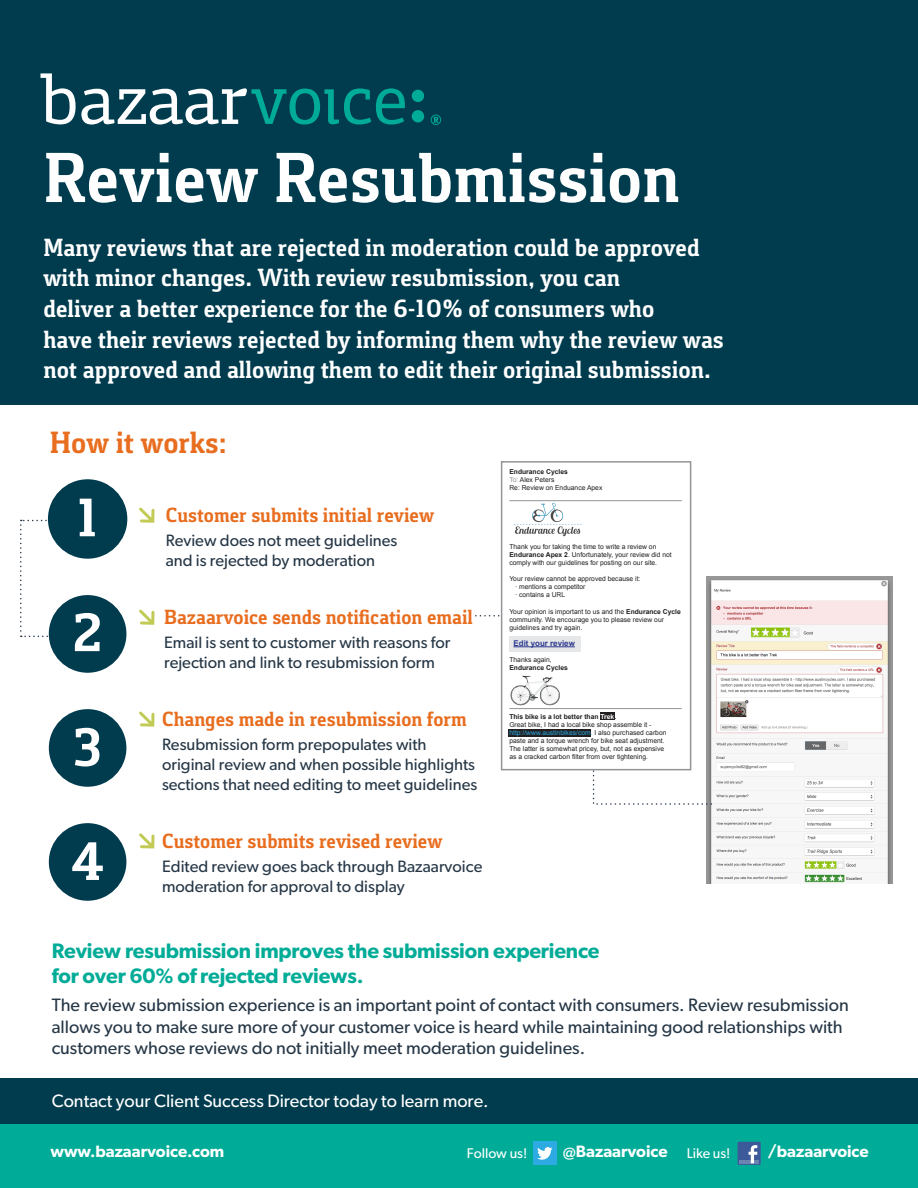
<style>
.page{position:relative;width:918px;height:1188px;background:#fff}
.page>*{position:absolute;margin:0;border:0;box-sizing:border-box;transform-origin:0 0}
.t1{font:700 72.45px "Foral Pro";color:#fff}
.t2{font:700 55.5px "Foral Pro";color:#fff}
.t3{font:700 31.5px "Foral Pro";color:#e86d1f}
.t4{font:700 25.5px/30.6px "Foral Pro";color:#fff}
.t5{font:700 21px "Foral Pro";color:#e86d1f}
.t6{font:600 21px/25.2px "Gibson";letter-spacing:-.01em;color:#00ac97}
.t7{font:18px/21.6px "Gibson";color:#263746}
.t8{font:18px "Gibson";color:#fff}
.t9{font:16.5px/19.8px "Gibson";color:#263746}
.t10{font:600 16.5px "Gibson";color:#fff}
.t11{font:14.1px "Gibson";color:#fff}
.t12{font:700 7.95px "Arial";color:#2b388f}
.t13{font:6.75px/8.1px "Arial";color:#231f20}
.t14{font:700 6.75px "Arial";color:#231f20}
.s1{font-weight:700}
.s2{color:#929497}
.s3{font-weight:700;color:#fff}
.s4{color:#26a9e0}
.s5{font-weight:400;font-size:14.1px}
</style>
<div class="page">
<svg style="left:20px;top:520px;width:48px;height:117px"></svg>
<div style="left:0;top:0;width:918px;height:405px;background:#003c4e"></div>
<div style="left:0;top:1123px;width:918px;height:65px;background:#00ac97"></div>
<div style="left:738px;top:1142px;width:23px;height:23px;background:#3c5a99"></div>
<hr style="left:739px;top:1160px;width:20px;height:3px;background:#6d84b3">
<svg style="left:749px;top:1145px;width:8px;height:18px"></svg>
<div style="left:533px;top:1142px;width:23px;height:23px;background:#2caae1"></div>
<svg style="left:537px;top:1147px;width:16px;height:13px"></svg>
<div style="left:0;top:1079px;width:918px;height:45px;background:#003c4e"></div>
<div style="left:412px;top:90px;width:12px;height:12px;background:#00ac97;border-radius:50%"></div>
<div style="left:412px;top:110px;width:12px;height:12px;background:#00ac97;border-radius:50%"></div>
<svg style="left:41px;top:73px;width:364px;height:51px"></svg>
<svg style="left:431px;top:115px;width:10px;height:10px"></svg>
<svg style="left:139px;top:507px;width:16px;height:16px"></svg>
<div style="left:48px;top:479px;width:79px;height:80px;background:#003c4e;border-radius:50%"></div>
<svg style="left:139px;top:609px;width:16px;height:16px"></svg>
<div style="left:49px;top:595px;width:77px;height:78px;background:#003c4e;border-radius:50%"></div>
<svg style="left:139px;top:711px;width:16px;height:16px"></svg>
<div style="left:49px;top:709px;width:77px;height:78px;background:#003c4e;border-radius:50%"></div>
<svg style="left:139px;top:833px;width:16px;height:16px"></svg>
<div style="left:49px;top:823px;width:77px;height:78px;background:#003c4e;border-radius:50%"></div>
<svg style="left:476px;top:615px;width:25px;height:2px"></svg>
<img style="left:707px;top:576px;width:186px;height:307px">
<svg style="left:592px;top:769px;width:122px;height:36px"></svg>
<div style="left:501px;top:461px;width:190px;height:309px;background:#fff;border:2px solid #929497"></div>
<div style="left:600px;top:713px;width:15px;height:7px;background:#231f20"></div>
<div style="left:509px;top:729px;width:82px;height:8px;background:#231f20"></div>
<img style="left:513px;top:503px;width:69px;height:34px">
<img style="left:511px;top:675px;width:49px;height:31px">
<hr style="left:509px;top:500px;width:173px;height:1px;background:#929497">
<hr style="left:509px;top:708px;width:173px;height:1px;background:#929497">
<div style="left:509px;top:637px;width:72px;height:15px;background:#e6e7e8"></div>
<hr style="left:514px;top:646px;width:61px;height:1px;background:#2b388f">
<h1 class="t1" style="left:43px;top:136px;width:638px">Review Resubmission</h1>
<p class="t4" style="left:43px;top:232px;width:682px">Many reviews that are rejected in moderation could be approved with minor changes. With review resubmission, you can<br>deliver a better experience for the 6-10% of consumers who<br>have their reviews rejected by informing them why the review was not approved and allowing them to edit their original submission.</p>
<h3 class="t3" style="left:50px;top:424px;width:179px">How it works:</h3>
<h2 class="t2" style="left:76px;top:486px;width:25px">1</h2>
<h2 class="t2" style="left:72px;top:601px;width:32px">2</h2>
<h2 class="t2" style="left:73px;top:715px;width:31px">3</h2>
<h2 class="t2" style="left:71px;top:829px;width:36px">4</h2>
<h3 class="t5" style="left:166px;top:503px;width:270px">Customer submits initial review</h3>
<h3 class="t9" style="left:166px;top:530px;width:233px">Review does not meet guidelines and is rejected by moderation</h3>
<h3 class="t5" style="left:164px;top:605px;width:310px">Bazaarvoice sends notification email</h3>
<h3 class="t9" style="left:164px;top:632px;width:288px">Email is sent to customer with reasons for rejection and link to resubmission form</h3>
<h3 class="t5" style="left:162px;top:707px;width:306px">Changes made in resubmission form</h3>
<h3 class="t9" style="left:162px;top:734px;width:317px">Resubmission form prepopulates with original review and when possible highlights sections that need editing to meet guidelines</h3>
<h3 class="t5" style="left:162px;top:829px;width:282px">Customer submits revised review</h3>
<h3 class="t9" style="left:162px;top:856px;width:322px">Edited review goes back through Bazaarvoice</h3>
<h3 class="t9" style="left:162px;top:876px;width:244px">moderation for approval to display</h3>
<p class="t13" style="left:509px;top:467px;width:95px"><span class="s1">Endurance Cycles<br></span><span class="s2">To:</span> Alex Peters<br>Re: Review on Enduance Apex</p>
<p class="t13" style="left:509px;top:542px;width:164px">Thank you for taking the time to write a review on<br><span class="s1">Endurance Apex 2</span>. Unfortunately, your review did not comply with our guidelines for posting on our site.</p>
<p class="t13" style="left:515px;top:575px;width:127px;text-indent:-6px">Your review cannot be approved because it: · mentions a competitor<br>· contains a URL</p>
<p class="t13" style="left:509px;top:607px;width:173px">Your opinion is important to us and the <span class="s1">Endurance Cycle </span>community. We encourage you to please review our guidelines and try again.</p>
<p class="t13" style="left:509px;top:656px;width:44px">Thanks again,</p>
<p class="t14" style="left:509px;top:663px;width:60px">Endurance Cycles</p>
<p class="t12" style="left:514px;top:638px;width:63px">Edit your review</p>
<p class="t13" style="left:509px;top:713px;width:159px"><span class="s1">This bike is a lot better than</span> <span class="s3">Trek</span><span class="s1">.<br></span>Great bike, I had a local bike shop assemble it - <span class="s4">http://www.austinbikes/com.</span> I also purchased carbon paste and a torque wrench for bike seat adjustment.<br>The latter is somewhat pricey, but, not as expensive as a cracked carbon filter from over tightening.</p>
<h3 class="t6" style="left:52px;top:938px;width:549px">Review resubmission improves the submission experience for over 60% of rejected reviews.</h3>
<p class="t7" style="left:52px;top:994px;width:799px">The review submission experience is an important point of contact with consumers. Review resubmission allows you to make sure more of your customer voice is heard while maintaining good relationships with customers whose reviews do not initially meet moderation guidelines.</p>
<h3 class="t8" style="left:52px;top:1090px;width:438px">Contact your Client Success Director today to learn more.</h3>
<h3 class="t10" style="left:50px;top:1141px;width:175px">www.bazaarvoice.com</h3>
<h3 class="t11" style="left:467px;top:1144px;width:62px">Follow us!</h3>
<h3 class="t10" style="left:563px;top:1141px;width:169px">@Bazaarvoice <span class="s5">Like us!</span></h3>
<h3 class="t10" style="left:768px;top:1141px;width:102px">/bazaarvoice</h3>
</div>
